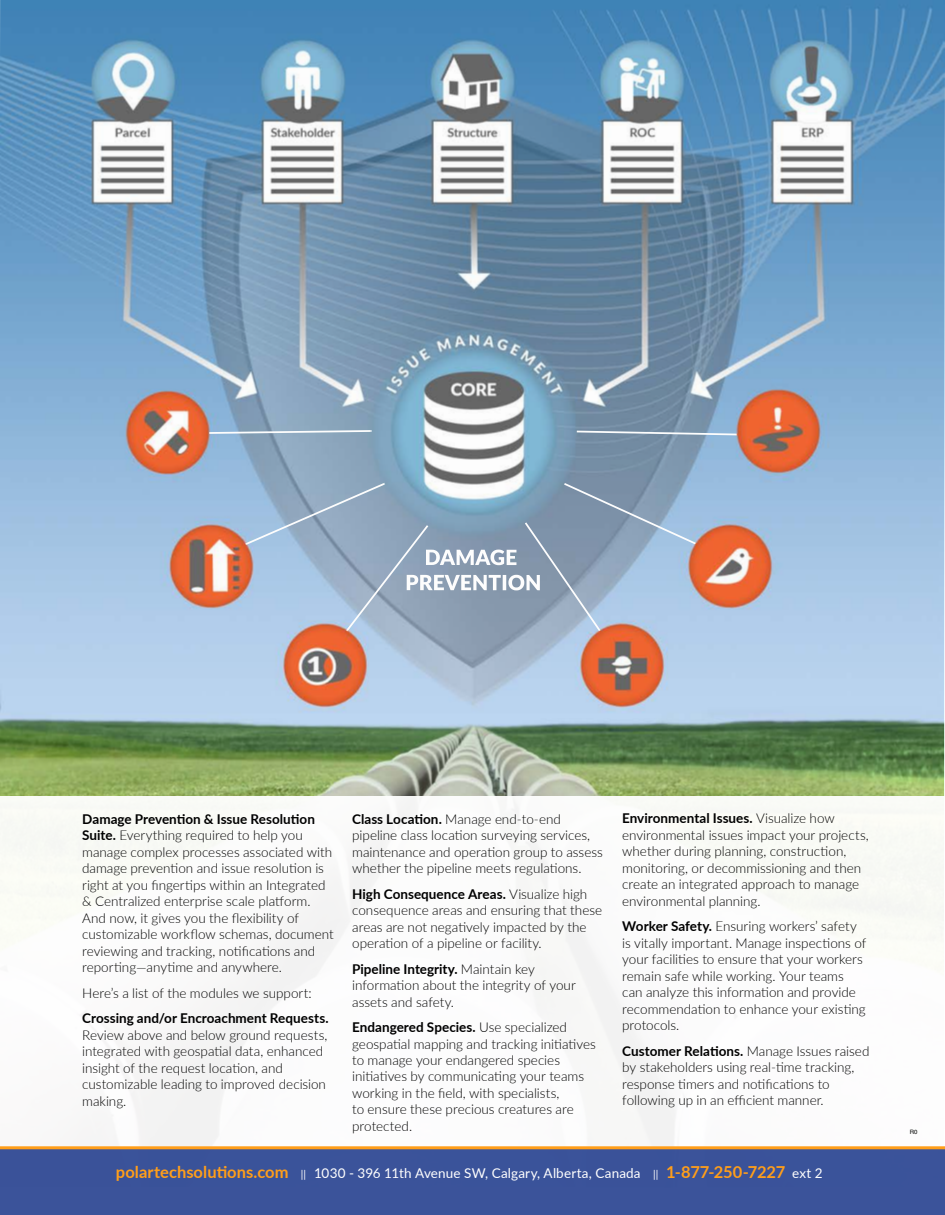
<style>
.page{position:relative;width:945px;height:1215px;background:#fff}
.page>*{position:absolute;margin:0;border:0;box-sizing:border-box;transform-origin:0 0}
.t1{font:300 13.5px/16.5px "Lato";color:#000}
.t2{font:13.5px "Lato";letter-spacing:.01em;color:#fff}
.t3{font:700 13.5px "Lato";color:#000}
.t4{font:6px "Helvetica";color:#000}
.s1{font-weight:700}
.s2{font-weight:700;font-size:16.5px;color:#ff9e1a}
.s3{font-size:10.5px}
</style>
<div class="page">
<img style="left:0;top:0;width:945px;height:796px">
<img style="left:577px;top:431px;width:161px;height:4px">
<img style="left:564px;top:483px;width:134px;height:62px">
<img style="left:525px;top:522px;width:78px;height:113px">
<img style="left:345px;top:525px;width:83px;height:108px">
<img style="left:244px;top:483px;width:141px;height:62px">
<img style="left:209px;top:430px;width:163px;height:4px">
<div style="left:0;top:1149px;width:945px;height:66px;background:#3b539a"></div>
<hr style="left:0;top:1146px;width:945px;height:3px;background:#ff9e1a">
<p class="t1" style="left:82px;top:810px;width:253px"><span class="s1">Damage Prevention &amp; Issue Resolution Suite.</span> Everything required to help you manage complex processes associated with damage prevention and issue resolution is right at you fingertips within an Integrated &amp; Centralized enterprise scale platform.<br>And now, it gives you the flexibility of customizable workflow schemas, document reviewing and tracking, notifications and reporting—anytime and anywhere.</p>
<p class="t1" style="left:82px;top:984px;width:231px">Here’s a list of the modules we support:</p>
<p class="t3" style="left:82px;top:1008px;width:248px">Crossing and/or Encroachment Requests.</p>
<p class="t1" style="left:82px;top:1026px;width:247px">Review above and below ground requests, integrated with geospatial data, enhanced insight of the request location, and customizable leading to improved decision making.</p>
<p class="t1" style="left:352px;top:810px;width:252px"><span class="s1">Class Location.</span> Manage end-to-end pipeline class location surveying services, maintenance and operation group to assess whether the pipeline meets regulations.</p>
<p class="t1" style="left:352px;top:885px;width:252px"><span class="s1">High Consequence Areas.</span> Visualize high consequence areas and ensuring that these areas are not negatively impacted by the operation of a pipeline or facility.</p>
<p class="t1" style="left:352px;top:960px;width:225px"><span class="s1">Pipeline Integrity.</span> Maintain key information about the integrity of your assets and safety.</p>
<p class="t1" style="left:352px;top:1018px;width:245px"><span class="s1">Endangered Species.</span> Use specialized geospatial mapping and tracking initiatives to manage your endangered species initiatives by communicating your teams working in the field, with specialists,<br>to ensure these precious creatures are protected.</p>
<p class="t1" style="left:622px;top:810px;width:248px"><span class="s1">Environmental Issues.</span> Visualize how environmental issues impact your projects, whether during planning, construction, monitoring, or decommissioning and then create an integrated approach to manage environmental planning.</p>
<p class="t1" style="left:622px;top:918px;width:246px"><span class="s1">Worker Safety.</span> Ensuring workers’ safety is vitally important. Manage inspections of your facilities to ensure that your workers remain safe while working. Your teams can analyze this information and provide recommendation to enhance your existing protocols.</p>
<p class="t1" style="left:622px;top:1042px;width:249px"><span class="s1">Customer Relations.</span> Manage Issues raised by stakeholders using real-time tracking, response timers and notifications to following up in an efficient manner.</p>
<p class="t2" style="left:116px;top:1163px;width:708px"><span class="s2">polartechsolutions.com</span> <span class="s3">||</span> 1030 - 396 11th Avenue SW, Calgary, Alberta, Canada <span class="s3">||</span> <span class="s2">1-877-250-7227</span> ext 2</p>
<p class="t4" style="left:910px;top:1127px;width:9px">R0</p>
</div>
